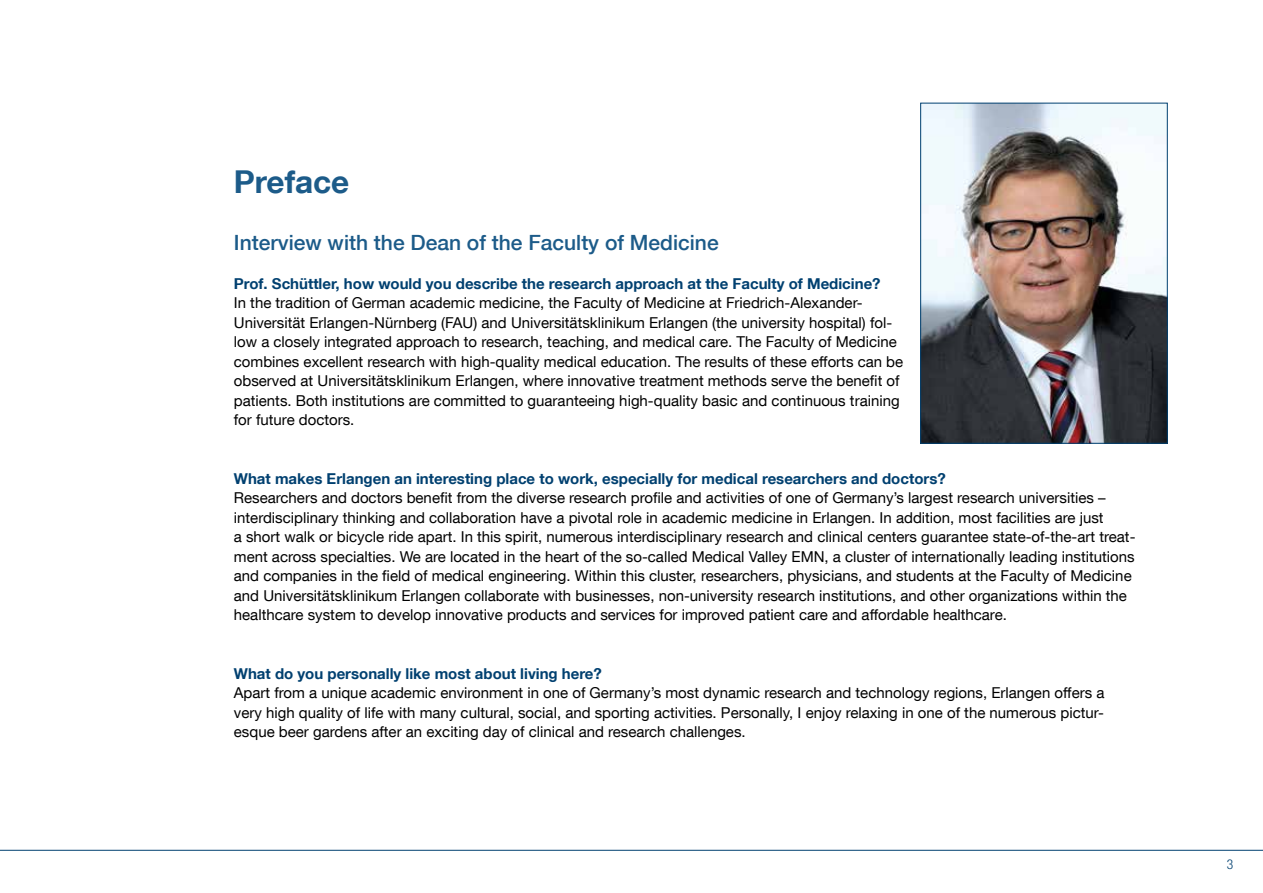
<style>
.page{position:relative;width:1263px;height:893px;background:#fff}
.page>*{position:absolute;margin:0;border:0;box-sizing:border-box;transform-origin:0 0}
.t1{font:700 31.5px "Helvetica Neue LT Com";color:#1c5b89}
.t2{font:500 21px "Helvetica Neue LT Com";color:#1c5b89}
.t3{font:15px/19.5px "Helvetica Neue LT Com";color:#000}
.t4{font:700 15px "Helvetica Neue LT Com";color:#004070}
.t5{font:300 condensed 13.5px "Helvetica Neue LT Com";color:#004070}
</style>
<div class="page">
<img style="left:922px;top:105px;width:243px;height:336px">
<div style="left:920px;top:103px;width:247px;height:340px;border:1px solid #004070"></div>
<h1 class="t1" style="left:234px;top:161px;width:117px">Preface</h1>
<h2 class="t2" style="left:234px;top:230px;width:486px">Interview with the Dean of the Faculty of Medicine</h2>
<p class="t4" style="left:234px;top:274px;width:648px">Prof. Schüttler, how would you describe the research approach at the Faculty of Medicine?</p>
<p class="t3" style="left:234px;top:293px;width:671px">In the tradition of German academic medicine, the Faculty of Medicine at Friedrich-Alexander-Universität Erlangen-Nürnberg (FAU) and Universitätsklinikum Erlangen (the university hospital) fol&shy;low a closely integrated approach to research, teaching, and medical care. The Faculty of Medicine combines excellent research with high-quality medical education. The results of these efforts can be observed at Universitätsklinikum Erlangen, where innovative treatment methods serve the benefit of patients. Both institutions are committed to guaranteeing high-quality basic and continuous training for future doctors.</p>
<p class="t4" style="left:234px;top:469px;width:713px">What makes Erlangen an interesting place to work, especially for medical researchers and doctors?</p>
<p class="t3" style="left:234px;top:488px;width:903px">Researchers and doctors benefit from the diverse research profile and activities of one of Germany’s largest research universities – interdisciplinary thinking and collaboration have a pivotal role in academic medicine in Erlangen. In addition, most facilities are just<br>a short walk or bicycle ride apart. In this spirit, numerous interdisciplinary research and clinical centers guarantee state-of-the-art treat&shy;ment across specialties. We are located in the heart of the so-called Medical Valley EMN, a cluster of internationally leading institutions and companies in the field of medical engineering. Within this cluster, researchers, physicians, and students at the Faculty of Medicine and Universitätsklinikum Erlangen collaborate with businesses, non-university research institutions, and other organizations within the healthcare system to develop innovative products and services for improved patient care and affordable healthcare.</p>
<p class="t4" style="left:234px;top:664px;width:369px">What do you personally like most about living here?</p>
<p class="t3" style="left:234px;top:683px;width:872px;text-align:justify">Apart from a unique academic environment in one of Germany’s most dynamic research and technology regions, Erlangen offers a very high quality of life with many cultural, social, and sporting activities. Personally, I enjoy relaxing in one of the numerous pictur&shy;esque beer gardens after an exciting day of clinical and research challenges.</p>
<p class="t5" style="left:1227px;top:856px;width:8px">3</p>
</div>
